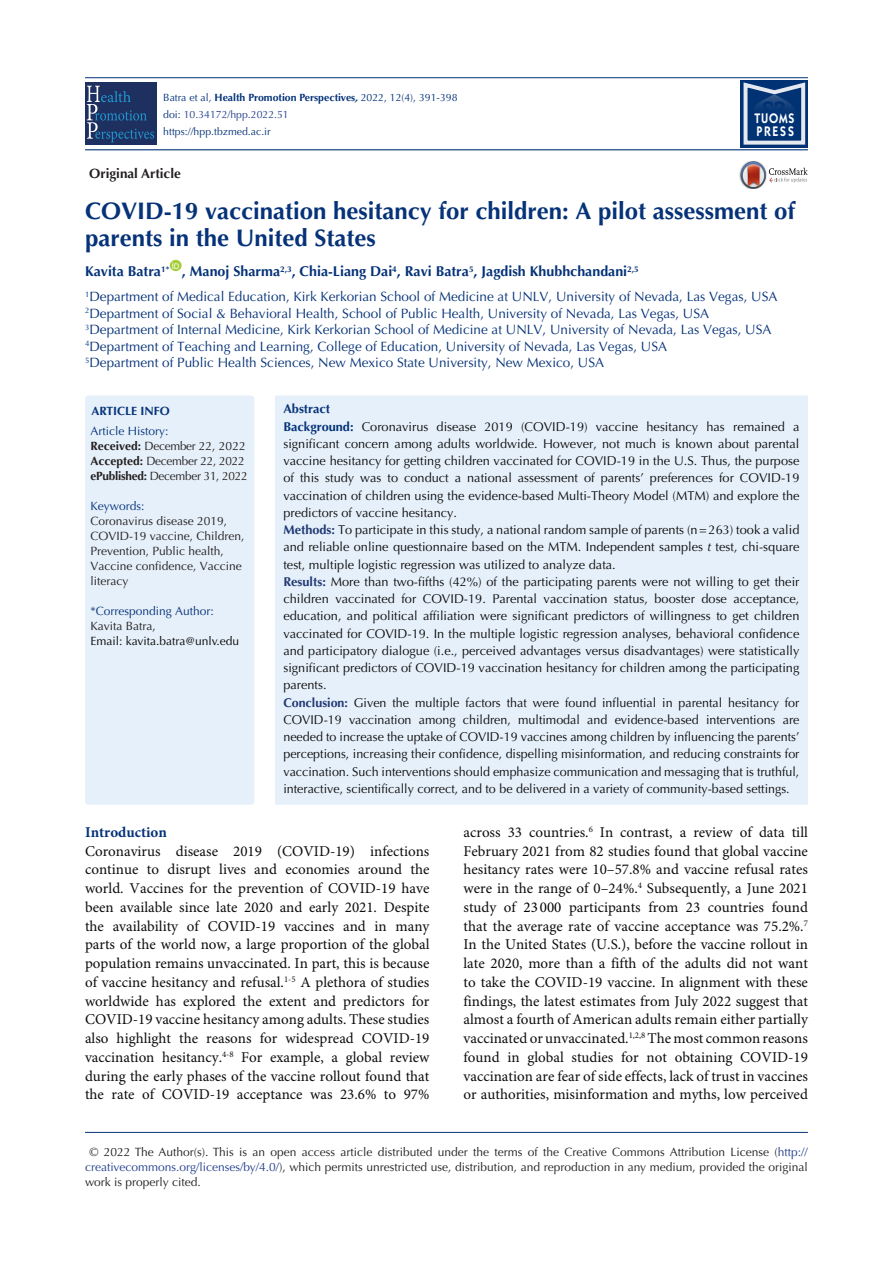
<style>
.page{position:relative;width:893px;height:1263px;background:#fff}
.page>*{position:absolute;margin:0;border:0;box-sizing:border-box;transform-origin:0 0}
.t1{font:700 24px/27px "Optima LT Std";color:#053278}
.t2{font:15px/18.8px "Minion Pro";color:#0d0d0d;text-align:justify}
.heading_1{font:700 15px "Minion Pro";color:#053278}
.t3{font:700 14.25px "Optima LT Std";color:#053278}
.t4{font:600 13.95px/12.3px "ITC Kabel Std";letter-spacing:.11em;color:#fff;scale:.85 1}
.t5{font:13.5px "Optima LT Std";color:#053278}
.t6{font:700 13.5px "Optima LT Std";color:#231f20}
.t7{font:12.75px/17.2px "Optima LT Std";color:#0d0d0d;text-align:justify}
.t8{font:700 12.75px "Optima LT Std";color:#053278}
.corresponding{font:12px/15px "Optima LT Std";color:#231f20;text-align:justify}
.corresponding-2{font:12px "Optima LT Std";letter-spacing:-.02em;color:#231f20}
.t9{font:12px "Optima LT Std";color:#053278}
.t10{font:12px "Optima LT Std";color:#040503}
.t11{font:700 12px "Optima LT Std";color:#053278}
.t12{font:10.5px "Optima LT Std";color:#053278}
.t13{font:10.5px "Optima LT Std";color:#253f8e}
.t14{font:7.8px "Arial";color:#fff}
.s1{font-weight:700}
.s2{font-weight:700;font-style:italic}
.s3{color:#053278}
.s4{font-weight:700;color:#053278}
.s5{font-weight:700;color:#213973}
.s6{font-style:italic}
.s7{color:#000}
.s8{color:#253f8e}
</style>
<div class="page">
<hr style="left:85px;top:149px;width:723px;height:1px;background:#053278">
<hr style="left:85px;top:77px;width:723px;height:1px;background:#053278">
<hr style="left:85px;top:1132px;width:723px;height:1px;background:#053278">
<div style="left:170px;top:260px;width:12px;height:11px;background:#a6ce39;border-radius:50%"></div>
<img style="left:739px;top:169px;width:2px;height:13px">
<svg style="left:741px;top:161px;width:67px;height:28px"></svg>
<div style="left:275px;top:395px;width:533px;height:410px;background:#e6f0fa"></div>
<div style="left:85px;top:395px;width:169px;height:410px;background:#e6f0fa;border-radius:3px"></div>
<div style="left:85px;top:83px;width:71px;height:62px;background:#1e3060"></div>
<svg style="left:87px;top:86px;width:67px;height:56px"></svg>
<div style="left:740px;top:80px;width:68px;height:68px;background:#013273"></div>
<svg style="left:743px;top:82px;width:62px;height:63px"></svg>
<p class="t12" style="left:163px;top:91px;width:296px">Batra et al, <span class="s1">Health Promotion Perspectives</span><span class="s2">,</span> 2022, 12(4), 391-398</p>
<p class="t13" style="left:163px;top:108px;width:127px"><span class="s3">doi:</span> 10.34172/hpp.2022.51</p>
<p class="t12" style="left:163px;top:125px;width:109px">https://hpp.tbzmed.ac.ir</p>
<p class="t6" style="left:89px;top:165px;width:93px">Original Article</p>
<p class="t4" style="left:755px;top:112px;width:48px">TUOMS<br>PRESS</p>
<p class="t1" style="left:85px;top:197px;width:712px">COVID-19 vaccination hesitancy for children: A pilot assessment of parents in the United States</p>
<p class="t3" style="left:85px;top:263px;width:86px">Kavita Batra<sup>1*</sup></p>
<p class="t14" style="left:172px;top:260px;width:9px">ID</p>
<p class="t3" style="left:182px;top:263px;width:458px">, Manoj Sharma<sup>2,3</sup>, Chia-Liang Dai<sup>4</sup>, Ravi Batra<sup>5</sup>, Jagdish Khubhchandani<sup>2,5</sup></p>
<p class="t5" style="left:85px;top:289px;width:694px"><sup>1</sup>Department of Medical Education, Kirk Kerkorian School of Medicine at UNLV, University of Nevada, Las Vegas, USA</p>
<p class="t5" style="left:85px;top:305px;width:626px"><sup>2</sup>Department of Social &amp; Behavioral Health, School of Public Health, University of Nevada, Las Vegas, USA</p>
<p class="t5" style="left:85px;top:322px;width:688px"><sup>3</sup>Department of Internal Medicine, Kirk Kerkorian School of Medicine at UNLV, University of Nevada, Las Vegas, USA</p>
<p class="t5" style="left:85px;top:338px;width:584px"><sup>4</sup>Department of Teaching and Learning, College of Education, University of Nevada, Las Vegas, USA</p>
<p class="t5" style="left:85px;top:355px;width:521px"><sup>5</sup>Department of Public Health Sciences, New Mexico State University, New Mexico, USA</p>
<p class="t11" style="left:91px;top:404px;width:80px">ARTICLE INFO</p>
<p class="t9" style="left:91px;top:424px;width:80px">Article History:</p>
<p class="corresponding-2" style="left:91px;top:439px;width:157px"><span class="s1">Received:</span> December 22, 2022</p>
<p class="corresponding-2" style="left:91px;top:454px;width:155px"><span class="s1">Accepted:</span> December 22, 2022</p>
<p class="corresponding-2" style="left:91px;top:469px;width:159px"><span class="s1">ePublished:</span> December 31, 2022</p>
<p class="t9" style="left:91px;top:499px;width:56px">Keywords:</p>
<p class="corresponding" style="left:91px;top:513px;width:156px;text-align:left">Coronavirus disease 2019,<br>COVID-19 vaccine, Children,<br>Prevention, Public health,<br>Vaccine confidence, Vaccine literacy</p>
<p class="t9" style="left:91px;top:604px;width:125px">*Corresponding Author:</p>
<p class="corresponding" style="left:91px;top:618px;width:67px">Kavita Batra,</p>
<p class="t10" style="left:91px;top:634px;width:150px">Email: kavita.batra@unlv.edu</p>
<p class="t8" style="left:283px;top:402px;width:48px">Abstract</p>
<p class="t7" style="left:283px;top:418px;width:518px"><span class="s4">Background:</span> Coronavirus disease 2019 (COVID-19) vaccine hesitancy has remained a significant concern among adults worldwide. However, not much is known about parental vaccine hesitancy for getting children vaccinated for COVID-19 in the U.S. Thus, the purpose of this study was to conduct a national assessment of parents’ preferences for COVID-19 vaccination of children using the evidence-based Multi-Theory Model (MTM) and explore the predictors of vaccine hesitancy.</p>
<p class="t7" style="left:283px;top:521px;width:517px"><span class="s5">Methods:</span> To participate in this study, a national random sample of parents (n=263) took a valid and reliable online questionnaire based on the MTM. Independent samples <span class="s6">t</span> test, chi-square test, multiple logistic regression was utilized to analyze data.</p>
<p class="t7" style="left:283px;top:573px;width:518px"><span class="s5">Results:</span> More than two-fifths (42%) of the participating parents were not willing to get their children vaccinated for COVID-19. Parental vaccination status, booster dose acceptance, education, and political affiliation were significant predictors of willingness to get children vaccinated for COVID-19. In the multiple logistic regression analyses, behavioral confidence and participatory dialogue (i.e., perceived advantages versus disadvantages) were statistically significant predictors of COVID-19 vaccination hesitancy for children among the participating parents.</p>
<p class="t7" style="left:283px;top:694px;width:518px"><span class="s5">Conclusion:</span> Given the multiple factors that were found influential in parental hesitancy for COVID-19 vaccination among children, multimodal and evidence-based interventions are needed to increase the uptake of COVID-19 vaccines among children by influencing the parents’ perceptions, increasing their confidence, dispelling misinformation, and reducing constraints for vaccination. Such interventions should emphasize communication and messaging that is truthful, interactive, scientifically correct, and to be delivered in a variety of community-based settings.</p>
<p class="heading_1" style="left:85px;top:821px;width:83px">Introduction</p>
<p class="t2" style="left:85px;top:842px;width:346px">Coronavirus disease 2019 (COVID-19) infections continue to disrupt lives and economies around the world. Vaccines for the prevention of COVID-19 have been available since late 2020 and early 2021. Despite the availability of COVID-19 vaccines and in many parts of the world now, a large proportion of the global population remains unvaccinated. In part, this is because of vaccine hesitancy and refusal.<sup>1-5</sup> A plethora of studies worldwide has explored the extent and predictors for COVID-19 vaccine hesitancy among adults. These studies also highlight the reasons for widespread COVID-19 vaccination hesitancy.<sup>4-8</sup> For example, a global review during the early phases of the vaccine rollout found that the rate of COVID-19 acceptance was 23.6% to 97%</p>
<p class="t2" style="left:463px;top:823px;width:346px">across 33 countries.<sup>6</sup> In contrast, a review of data till February 2021 from 82 studies found that global vaccine hesitancy rates were 10–57.8% and vaccine refusal rates were in the range of 0–24%.<sup>4</sup> Subsequently, a June 2021 study of <span class="s7">23 000</span> participants from 23 countries found that the average rate of vaccine acceptance was 75.2%.<sup>7<br></sup>In the United States (U.S.), before the vaccine rollout in late 2020, more than a fifth of the adults did not want to take the COVID-19 vaccine. In alignment with these findings, the latest estimates from July 2022 suggest that almost a fourth of American adults remain either partially vaccinated or unvaccinated.<sup>1,2,8</sup> The most common reasons found in global studies for not obtaining COVID-19 vaccination are fear of side effects, lack of trust in vaccines or authorities, misinformation and myths, low perceived</p>
<p class="corresponding" style="left:85px;top:1144px;width:724px;text-indent:4px">© 2022 The Author(s). This is an open access article distributed under the terms of the Creative Commons Attribution License (<span class="s8">http:// creativecommons.org/licenses/by/4.0/</span>), which permits unrestricted use, distribution, and reproduction in any medium, provided the original work is properly cited.</p>
</div>
